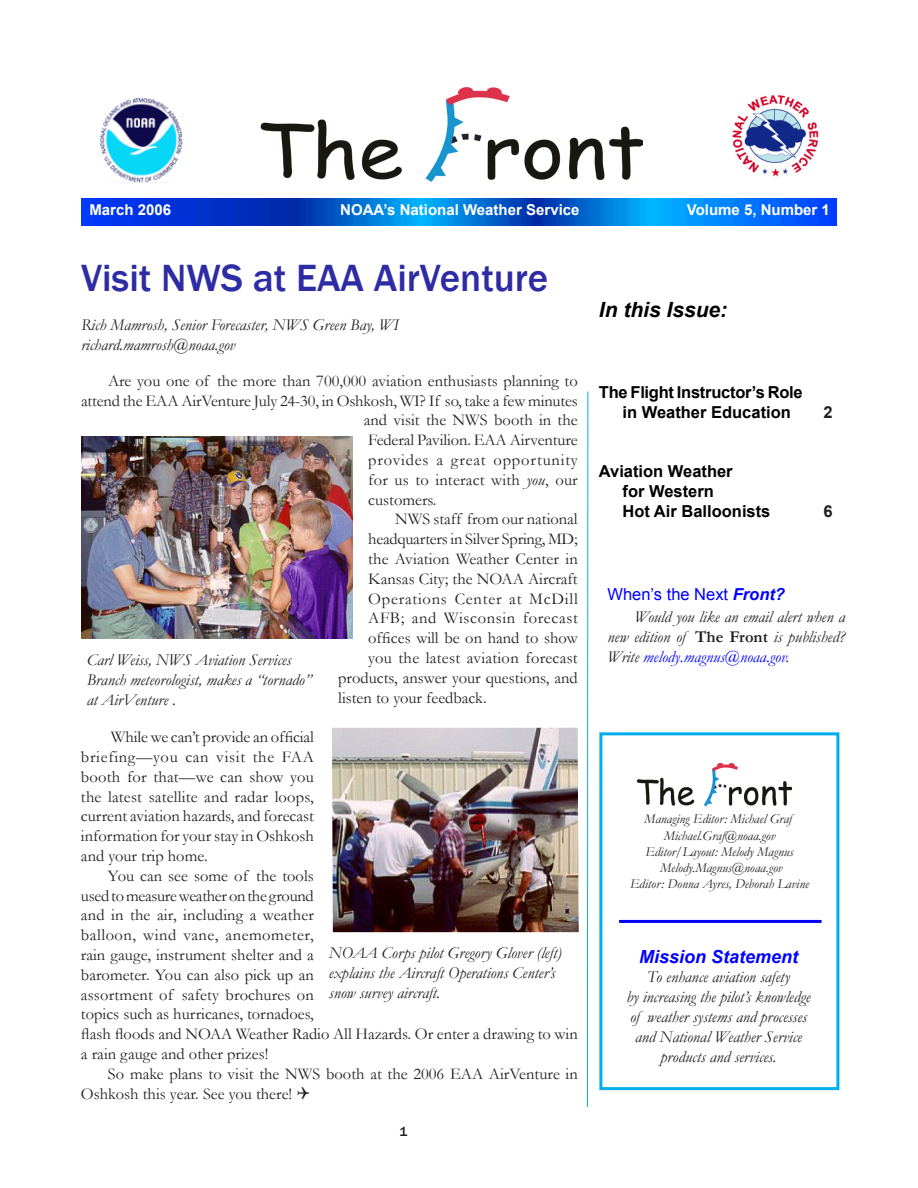
<style>
.page{position:relative;width:918px;height:1188px;background:#fff}
.page>*{position:absolute;margin:0;border:0;box-sizing:border-box;transform-origin:0 0}
.t1{font:500 39px "Franklin Gothic";color:#2d2ca4}
.t2{font:italic 700 21px "Arial";color:#000}
.t3{font:italic 700 18px "Arial";color:#00f}
.t4{font:16.5px/19.8px "Garamond";color:#231f20}
.t5{font:italic 16.5px/19.8px "Garamond";color:#231f20}
.t6{font:700 16.5px/19.8px "Arial";color:#000}
.t7{font:16.5px "Garamond";letter-spacing:.05em;color:#231f20}
.t8{font:16.5px "Garamond";letter-spacing:.045em;color:#231f20}
.t9{font:16.5px "Garamond";letter-spacing:.04em;color:#231f20}
.t10{font:16.5px "Arial";color:#00f}
.t11{font:700 16.5px "Arial";color:#231f20}
.t12{font:700 15px "Arial";color:#fff}
.t13{font:italic 13.5px/16.2px "Garamond";color:#231f20;text-align:center}
.t14{font:500 13.5px "Franklin Gothic";color:#231f20}
.s1{font-style:italic}
.s2{font-weight:700;font-style:italic}
.s3{font-weight:700;font-style:normal}
.s4{color:#00f}
</style>
<div class="page">
<img style="left:260px;top:87px;width:383px;height:95px">
<img style="left:81px;top:198px;width:756px;height:27px">
<img style="left:732px;top:94px;width:87px;height:83px">
<img style="left:100px;top:98px;width:82px;height:84px">
<div style="left:599px;top:732px;width:240px;height:358px;border:3px solid #00aeef"></div>
<img style="left:636px;top:762px;width:155px;height:45px">
<hr style="left:619px;top:920px;width:203px;height:3px;background:#00f">
<svg style="left:587px;top:391px;width:1px;height:716px"></svg>
<img style="left:81px;top:436px;width:271px;height:203px">
<img style="left:332px;top:728px;width:247px;height:204px">
<p class="t12" style="left:89px;top:200px;width:83px">March 2006</p>
<p class="t12" style="left:340px;top:200px;width:241px">NOAA’s National Weather Service</p>
<p class="t12" style="left:687px;top:200px;width:145px">Volume 5, Number 1</p>
<h1 class="t1" style="left:81px;top:253px;width:469px">Visit NWS at EAA AirVenture</h1>
<p class="t5" style="left:81px;top:315px;width:319px">Rich Mamrosh, Senior Forecaster, NWS Green Bay, WI richard.mamrosh@noaa.gov</p>
<p class="t4" style="left:108px;top:370px;width:471px">Are you one of the more than 700,000 aviation enthusiasts planning to</p>
<p class="t4" style="left:81px;top:390px;width:498px">attend the EAA AirVenture July 24-30, in Oshkosh, WI? If so, take a few minutes</p>
<p class="t4" style="left:364px;top:410px;width:216px">and visit the NWS booth in the</p>
<p class="t4" style="left:368px;top:430px;width:211px">Federal Pavilion. EAA Airventure</p>
<p class="t7" style="left:368px;top:449px;width:211px">provides a great opportunity</p>
<p class="t4" style="left:368px;top:469px;width:211px">for us to interact with <span class="s1">you</span>, our</p>
<p class="t4" style="left:368px;top:489px;width:70px">customers.</p>
<p class="t4" style="left:395px;top:509px;width:184px">NWS staff from our national</p>
<p class="t4" style="left:368px;top:529px;width:211px">headquarters in Silver Spring, MD;</p>
<p class="t4" style="left:368px;top:548px;width:211px">the Aviation Weather Center in</p>
<p class="t4" style="left:368px;top:568px;width:211px">Kansas City; the NOAA Aircraft</p>
<p class="t8" style="left:368px;top:587px;width:211px">Operations Center at McDill</p>
<p class="t9" style="left:368px;top:607px;width:211px">AFB; and Wisconsin forecast</p>
<p class="t4" style="left:368px;top:628px;width:211px">offices will be on hand to show</p>
<p class="t4" style="left:368px;top:647px;width:211px">you the latest aviation forecast</p>
<p class="t4" style="left:338px;top:667px;width:241px">products, answer your questions, and</p>
<p class="t4" style="left:338px;top:687px;width:150px">listen to your feedback.</p>
<p class="t4" style="left:81px;top:727px;width:234px;text-align:justify;text-indent:30px">While we can’t provide an official briefing—you can visit the FAA booth for that—we can show you the latest satellite and radar loops, current aviation hazards, and forecast information for your stay in Oshkosh and your trip home.</p>
<p class="t4" style="left:81px;top:865px;width:498px;text-indent:27px">You can see some of the tools<br>used to measure weather on the ground<br>and in the air, including a weather<br>balloon, wind vane, anemometer,<br>rain gauge, instrument shelter and a<br>barometer. You can also pick up an<br>assortment of safety brochures on<br>topics such as hurricanes, tornadoes,<br>flash floods and NOAA Weather Radio All Hazards. Or enter a drawing to win a rain gauge and other prizes!</p>
<p class="t4" style="left:81px;top:1063px;width:498px;text-indent:27px">So make plans to visit the NWS booth at the 2006 EAA AirVenture in<br>Oshkosh this year. See you there!</p>
<p class="t5" style="left:87px;top:650px;width:227px">Carl Weiss, NWS Aviation Services<br>Branch meteorologist, makes a “tornado” at AirVenture .</p>
<p class="t5" style="left:329px;top:943px;width:234px">NOAA Corps pilot Gregory Glover (left) explains the Aircraft Operations Center’s snow survey aircraft.</p>
<p class="t14" style="left:400px;top:1123px;width:9px">1</p>
<p class="t2" style="left:599px;top:296px;width:130px">In this Issue:</p>
<p class="t6" style="left:623px;top:383px;width:182px;text-indent:-24px">The Flight Instructor’s Role in Weather Education</p>
<p class="t6" style="left:623px;top:462px;width:149px;text-indent:-24px">Aviation Weather<br>for Western<br>Hot Air Balloonists</p>
<p class="t11" style="left:824px;top:402px;width:11px">2</p>
<p class="t11" style="left:824px;top:501px;width:11px">6</p>
<p class="t10" style="left:607px;top:584px;width:179px">When’s the Next <span class="s2">Front?</span></p>
<p class="t5" style="left:607px;top:607px;width:239px;text-align:justify;text-indent:27px">Would you like an email alert when a new edition of <span class="s3">The Front</span> is published?<br>Write <span class="s4">melody.magnus</span><span class="s4">@noaa.gov</span>.</p>
<p class="t13" style="left:630px;top:811px;width:181px">Managing Editor: Michael Graf<br>Michael.Graf@noaa.gov<br>Editor/Layout: Melody Magnus<br>Melody.Magnus@noaa.gov<br>Editor: Donna Ayres, Deborah Lavine</p>
<p class="t3" style="left:639px;top:945px;width:161px">Mission Statement</p>
<p class="t5" style="left:626px;top:967px;width:186px;text-align:center">To enhance aviation safety<br>by increasing the pilot’s knowledge of weather systems and processes and National Weather Service products and services.</p>
</div>
